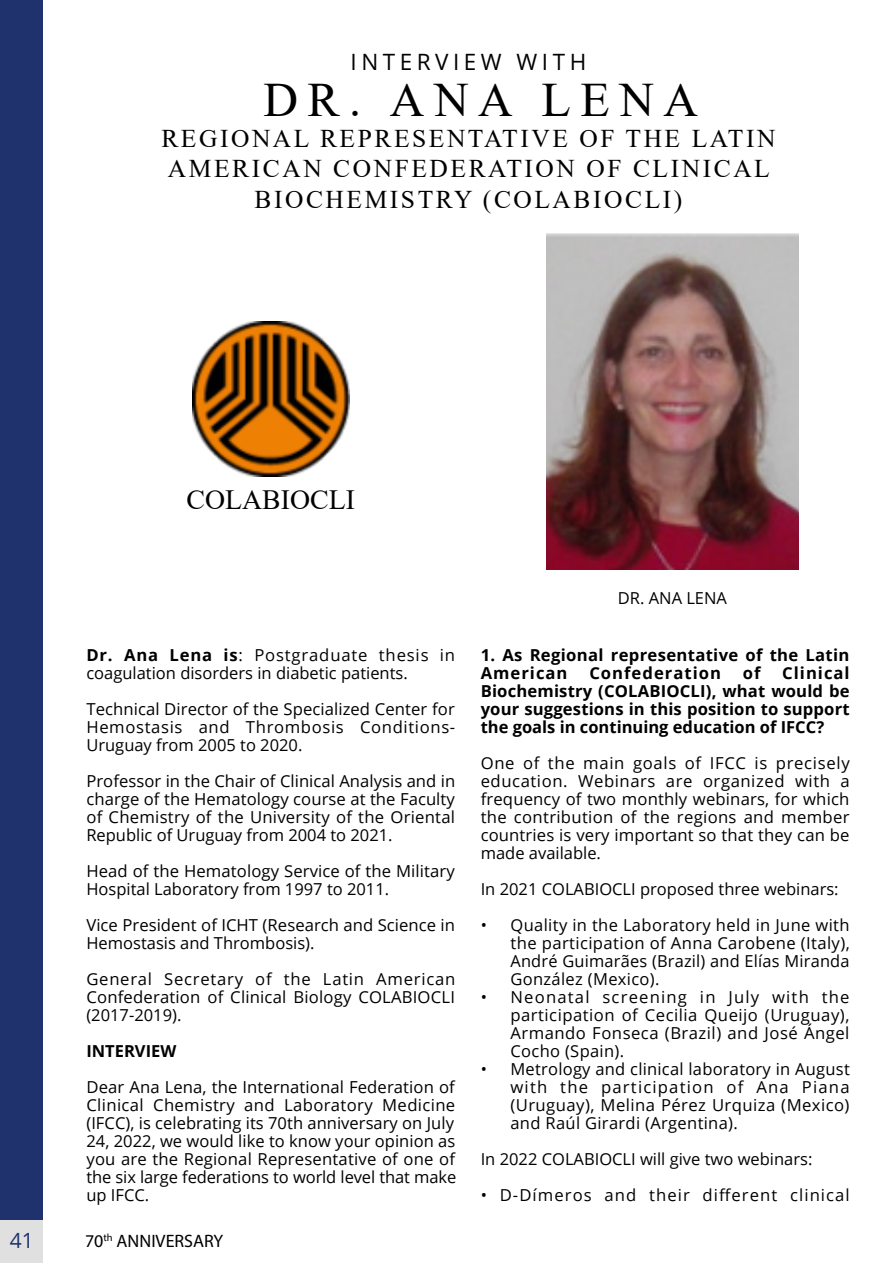
<style>
.page{position:relative;width:893px;height:1263px;background:#fff}
.page>*{position:absolute;margin:0;border:0;box-sizing:border-box;transform-origin:0 0}
.t1{font:48px "Times New Roman";letter-spacing:.2em;color:#000}
.t2{font:27.9px "Times New Roman";color:#000}
.t3{font:25.5px/30.6px "Times New Roman";letter-spacing:.1em;color:#000;text-align:center}
.t4{font:22.5px "Open Sans";letter-spacing:.2em;color:#000}
.t5{font:21px "Open Sans";color:#1f326c}
.t6{font:18px "Myriad Pro";color:#000}
.t7{font:16.5px/18px "Open Sans";letter-spacing:.005em;color:#000;text-align:justify}
.t8{font:700 16.5px/18px "Open Sans";letter-spacing:.02em;color:#000}
.t9{font:16.5px "Open Sans";letter-spacing:.065em;color:#000}
.t10{font:700 16.5px "Open Sans";letter-spacing:.06em;color:#000}
.s1{font-weight:700}
</style>
<div class="page">
<div style="left:0;top:0;width:43px;height:1263px;background:#20326d"></div>
<div style="left:0;top:1220px;width:43px;height:43px;background:#e0e0e0"></div>
<img style="left:192px;top:322px;width:157px;height:155px">
<img style="left:547px;top:233px;width:251px;height:336px">
<p class="t4" style="left:351px;top:46px;width:237px">INTERVIEW WITH</p>
<p class="t1" style="left:263px;top:66px;width:436px">DR. ANA LENA</p>
<p class="t3" style="left:161px;top:122px;width:616px">REGIONAL REPRESENTATIVE OF THE LATIN<br>AMERICAN CONFEDERATION OF CLINICAL<br>BIOCHEMISTRY (COLABIOCLI)</p>
<p class="t2" style="left:187px;top:480px;width:170px">COLABIOCLI</p>
<p class="t7" style="left:86px;top:646px;width:370px"><span class="s1">Dr. Ana Lena is</span>: Postgraduate thesis in coagulation disorders in diabetic patients.</p>
<p class="t7" style="left:86px;top:700px;width:370px">Technical Director of the Specialized Center for Hemostasis and Thrombosis Conditions-Uruguay from 2005 to 2020.</p>
<p class="t7" style="left:86px;top:772px;width:370px">Professor in the Chair of Clinical Analysis and in charge of the Hematology course at the Faculty of Chemistry of the University of the Oriental Republic of Uruguay from 2004 to 2021.</p>
<p class="t7" style="left:86px;top:862px;width:370px">Head of the Hematology Service of the Military<br>Hospital Laboratory from 1997 to 2011.</p>
<p class="t7" style="left:86px;top:916px;width:370px">Vice President of ICHT (Research and Science in<br>Hemostasis and Thrombosis).</p>
<p class="t7" style="left:86px;top:970px;width:370px">General Secretary of the Latin American Confederation of Clinical Biology COLABIOCLI (2017-2019).</p>
<p class="t7" style="left:86px;top:1033px;width:370px;line-height:36px"><span class="s1">INTERVIEW<br></span>Dear Ana Lena, the International Federation of</p>
<p class="t7" style="left:86px;top:1096px;width:371px;text-align:left">Clinical Chemistry and Laboratory Medicine (IFCC), is celebrating its 70th anniversary on July 24, 2022, we would like to know your opinion as you are the Regional Representative of one of the six large federations to world level that make up IFCC.</p>
<p class="t5" style="left:10px;top:1226px;width:26px">41</p>
<p class="t6" style="left:85px;top:1230px;width:140px">70<sup>th</sup> ANNIVERSARY</p>
<p class="t7" style="left:618px;top:588px;width:111px">DR. ANA LENA</p>
<p class="t8" style="left:481px;top:646px;width:370px">1. As Regional representative of the Latin<br>American</p>
<p class="t10" style="left:589px;top:661px;width:133px">Confederation</p>
<p class="t8" style="left:743px;top:664px;width:19px">of</p>
<p class="t8" style="left:481px;top:664px;width:370px;text-align:justify;text-indent:302px">Clinical Biochemistry (COLABIOCLI), what would be your suggestions in this position to support the goals in continuing education of IFCC?</p>
<p class="t7" style="left:481px;top:754px;width:371px">One of the main goals of IFCC is precisely education. Webinars are organized with a frequency of two monthly webinars, for which the contribution of the regions and member countries is very important so that they can be made available.</p>
<p class="t7" style="left:481px;top:880px;width:359px">In 2021 COLABIOCLI proposed three webinars:</p>
<p class="t7" style="left:510px;top:916px;width:341px;text-indent:-30px">• Quality in the Laboratory held in June with the participation of Anna Carobene (Italy), André Guimarães (Brazil) and Elías Miranda González (Mexico).</p>
<p class="t7" style="left:510px;top:988px;width:341px;text-indent:-30px">• Neonatal screening in July with the participation of Cecilia Queijo (Uruguay), Armando Fonseca (Brazil) and José Ángel Cocho (Spain).</p>
<p class="t7" style="left:510px;top:1060px;width:341px;text-indent:-30px">• Metrology and clinical laboratory in August with the participation of Ana Piana (Uruguay), Melina Pérez Urquiza (Mexico) and Raúl Girardi (Argentina).</p>
<p class="t7" style="left:481px;top:1150px;width:333px">In 2022 COLABIOCLI will give two webinars:</p>
<p class="t9" style="left:481px;top:1184px;width:371px">• D-Dímeros and their different clinical</p>
</div>
